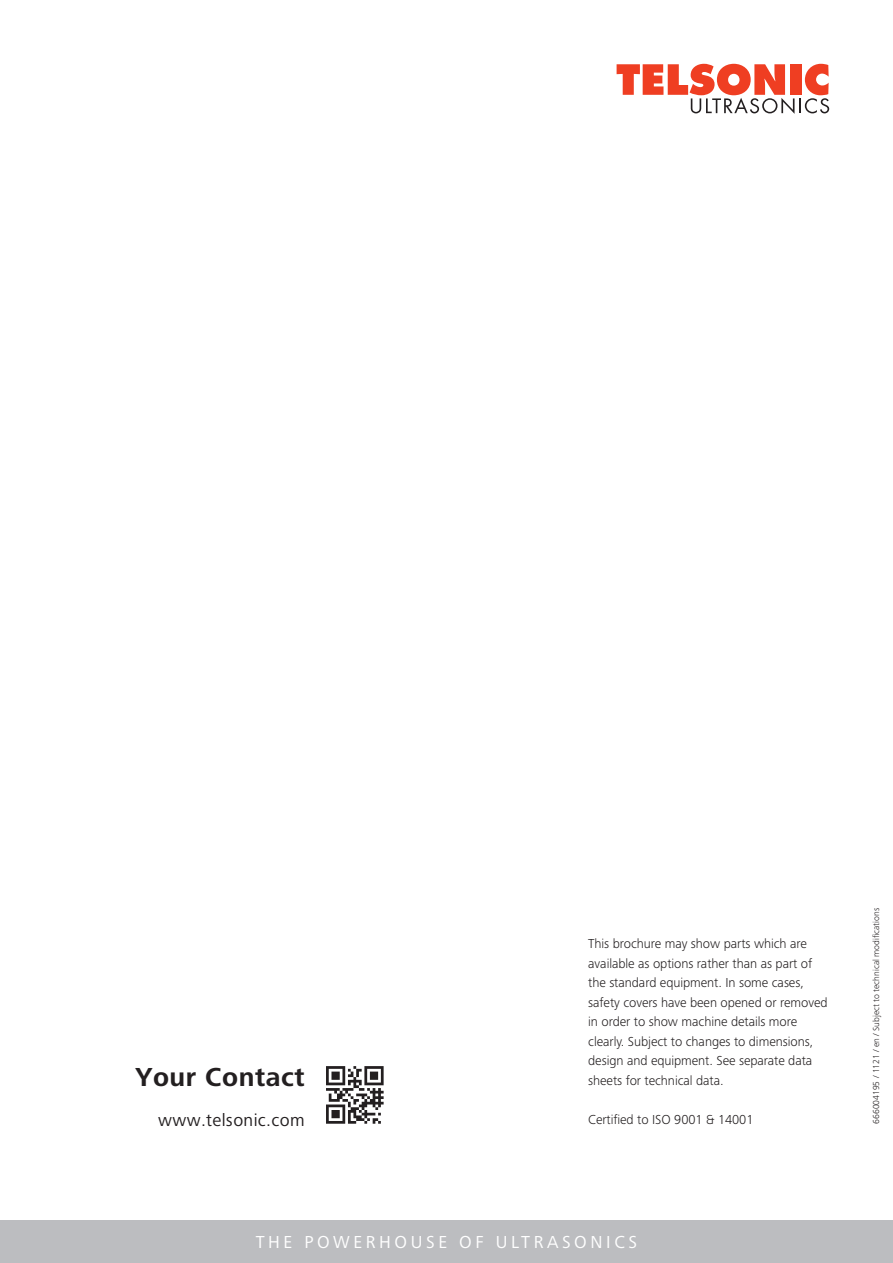
<style>
.page{position:relative;width:893px;height:1263px;background:#fff}
.page>*{position:absolute;margin:0;border:0;box-sizing:border-box;transform-origin:0 0}
.t1{font:700 27px "Frutiger Next LTW1 G";letter-spacing:.02em;color:#231f20}
.t2{font:18px "Frutiger Next LTW1 G";letter-spacing:.2em;color:#fff}
.t3{font:18px "Frutiger Next LTW1 G";letter-spacing:.02em;color:#231f20}
.t4{font:300 13.5px/19.5px "Frutiger Next LTW1 G";letter-spacing:-.005em;color:#231f20}
.t5{font:300 9px "Frutiger Next LTW1 G";color:#231f20}
</style>
<div class="page">
<svg style="left:326px;top:1066px;width:58px;height:58px"></svg>
<svg style="left:617px;top:64px;width:212px;height:50px"></svg>
<div style="left:0;top:1220px;width:893px;height:43px;background:#bcbdc0"></div>
<p class="t1" style="left:136px;top:1061px;width:171px">Your Contact</p>
<p class="t3" style="left:158px;top:1110px;width:148px">www.telsonic.com</p>
<p class="t4" style="left:588px;top:934px;width:241px">This brochure may show parts which are available as options rather than as part of the standard equipment. In some cases, safety covers have been opened or removed in order to show machine details more clearly. Subject to changes to dimensions, design and equipment. See separate data sheets for technical data.</p>
<p class="t4" style="left:588px;top:1109px;width:167px">Certified to ISO 9001 &amp; 14001</p>
<p class="t2" style="left:256px;top:1232px;width:383px">THE POWERHOUSE OF ULTRASONICS</p>
<p class="t5" style="left:871px;top:1124px;width:217px;rotate:-90deg">666004195 / 1121 / en / Subject to technical modifications</p>
</div>
